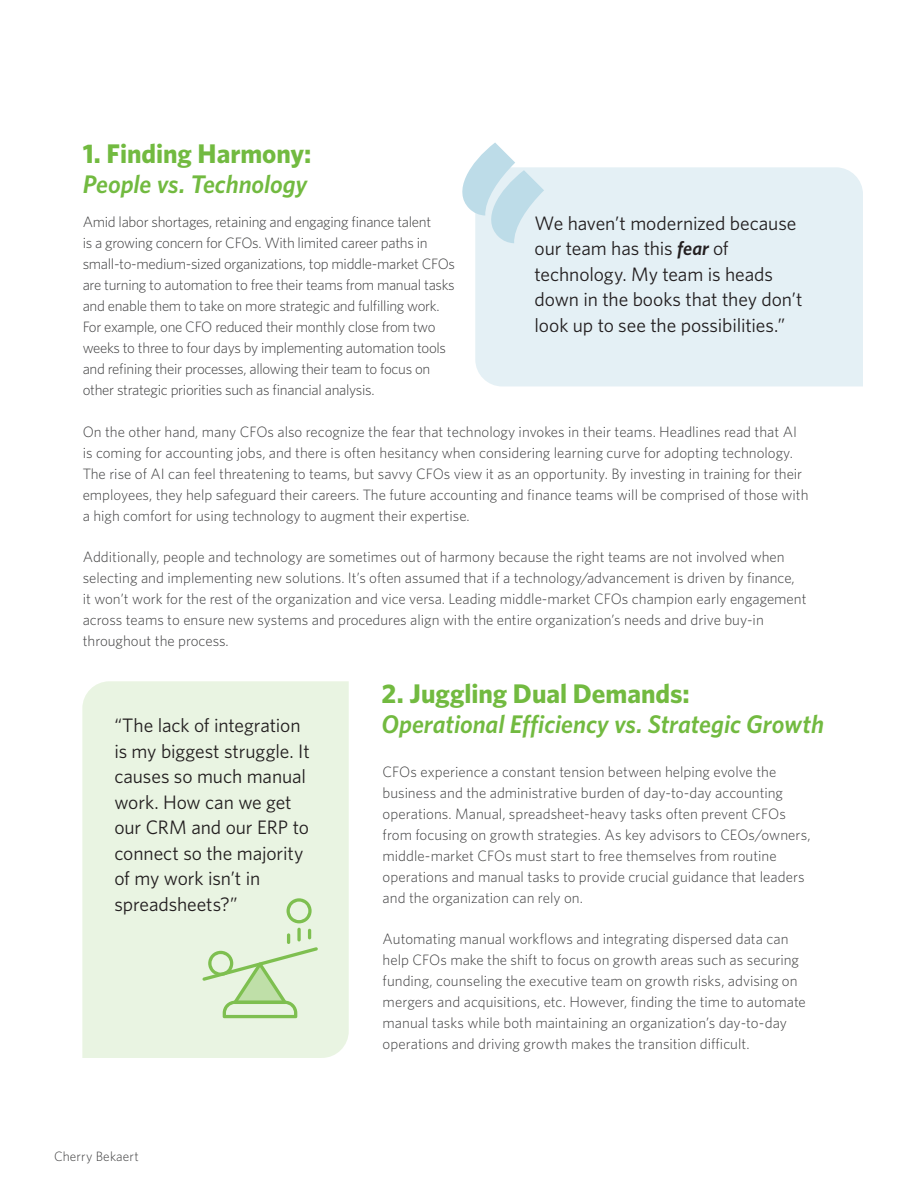
<style>
.page{position:relative;width:918px;height:1188px;background:#fff}
.page>*{position:absolute;margin:0;border:0;box-sizing:border-box;transform-origin:0 0}
.t1{font:700 27px "Whitney";color:#72ba40}
.t2{font:italic 600 25.5px "Whitney";letter-spacing:-.005em;color:#72ba40}
.t3{font:19.5px/25.5px "Whitney";letter-spacing:-.005em;color:#231f20}
.t4{font:300 15px/21px "Whitney";color:#3e3e3f}
.t5{font:300 15px/21px "Whitney";letter-spacing:-.02em;color:#3e3e3f}
.t6{font:300 13.5px "Whitney";letter-spacing:.01em;color:#3e3e3f}
.s1{font-weight:600;font-style:italic}
</style>
<div class="page">
<div style="left:82px;top:681px;width:267px;height:377px;background:#e9f4e2"></div>
<svg style="left:287px;top:898px;width:25px;height:25px"></svg>
<svg style="left:202px;top:929px;width:116px;height:89px;background:#d6ebc9"></svg>
<svg style="left:297px;top:928px;width:4px;height:13px"></svg>
<div style="left:475px;top:167px;width:388px;height:219px;background:#e4f0f5"></div>
<svg style="left:462px;top:142px;width:82px;height:101px"></svg>
<h1 class="t1" style="left:83px;top:135px;width:230px">1. Finding Harmony:</h1>
<h2 class="t2" style="left:83px;top:167px;width:226px">People vs. Technology</h2>
<p class="t5" style="left:83px;top:211px;width:374px">Amid labor shortages, retaining and engaging finance talent<br>is a growing concern for CFOs. With limited career paths in small-to-medium-sized organizations, top middle-market CFOs are turning to automation to free their teams from manual tasks and enable them to take on more strategic and fulfilling work.<br>For example, one CFO reduced their monthly close from two weeks to three to four days by implementing automation tools and refining their processes, allowing their team to focus on other strategic priorities such as financial analysis.</p>
<h3 class="t3" style="left:535px;top:210px;width:270px">We haven’t modernized because our team has this <span class="s1">fear</span> of technology. My team is heads down in the books that they don’t look up to see the possibilities.”</h3>
<p class="t4" style="left:83px;top:420px;width:727px">On the other hand, many CFOs also recognize the fear that technology invokes in their teams. Headlines read that AI is coming for accounting jobs, and there is often hesitancy when considering learning curve for adopting technology.<br>The rise of AI can feel threatening to teams, but savvy CFOs view it as an opportunity. By investing in training for their employees, they help safeguard their careers. The future accounting and finance teams will be comprised of those with a high comfort for using technology to augment their expertise.</p>
<p class="t4" style="left:83px;top:546px;width:725px">Additionally, people and technology are sometimes out of harmony because the right teams are not involved when selecting and implementing new solutions. It’s often assumed that if a technology/advancement is driven by finance, it won’t work for the rest of the organization and vice versa. Leading middle-market CFOs champion early engagement across teams to ensure new systems and procedures align with the entire organization’s needs and drive buy-in throughout the process.</p>
<h3 class="t3" style="left:114px;top:712px;width:197px">“The lack of integration is my biggest struggle. It causes so much manual work. How can we get our CRM and our ERP to connect so the majority of my work isn’t in spreadsheets?”</h3>
<p class="t6" style="left:54px;top:1147px;width:86px">Cherry Bekaert</p>
<h1 class="t1" style="left:381px;top:675px;width:310px">2. Juggling Dual Demands:</h1>
<h2 class="t2" style="left:381px;top:707px;width:444px">Operational Efficiency vs. Strategic Growth</h2>
<p class="t4" style="left:383px;top:761px;width:429px">CFOs experience a constant tension between helping evolve the business and the administrative burden of day-to-day accounting operations. Manual, spreadsheet-heavy tasks often prevent CFOs from focusing on growth strategies. As key advisors to CEOs/owners, middle-market CFOs must start to free themselves from routine operations and manual tasks to provide crucial guidance that leaders and the organization can rely on.</p>
<p class="t4" style="left:383px;top:928px;width:425px">Automating manual workflows and integrating dispersed data can help CFOs make the shift to focus on growth areas such as securing funding, counseling the executive team on growth risks, advising on mergers and acquisitions, etc. However, finding the time to automate manual tasks while both maintaining an organization’s day-to-day operations and driving growth makes the transition difficult.</p>
</div>
